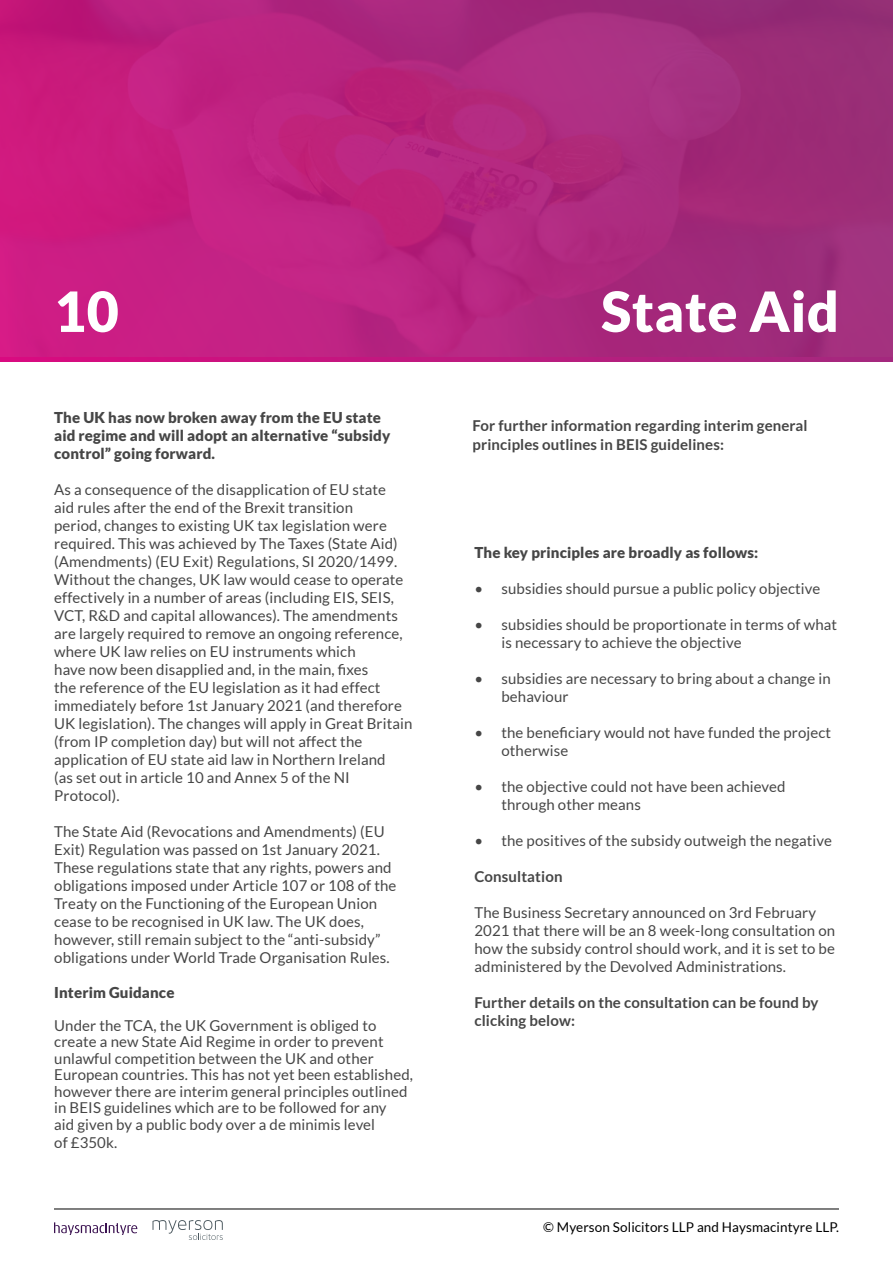
<style>
.page{position:relative;width:893px;height:1263px;background:#fff}
.page>*{position:absolute;margin:0;border:0;box-sizing:border-box;transform-origin:0 0}
.t1{font:900 55.5px "Lato";letter-spacing:.01em;color:#fff}
.t2{font:15px/18px "Lato";letter-spacing:.01em;color:#464646}
.t3{font:900 15px/18px "Lato";letter-spacing:.01em;color:#464646}
.t4{font:700 15px/18px "Lato";letter-spacing:.01em;color:#464646}
.t5{font:13.5px "Lato";letter-spacing:.01em;color:#000}
</style>
<div class="page">
<hr style="left:54px;top:1208px;width:785px;height:1px;background:#000">
<svg style="left:54px;top:1222px;width:83px;height:13px"></svg>
<svg style="left:152px;top:1220px;width:71px;height:20px"></svg>
<img style="left:0;top:0;width:892px;height:356px">
<h1 class="t1" style="left:54px;top:279px;width:66px">10</h1>
<h1 class="t1" style="left:601px;top:279px;width:239px">State Aid</h1>
<p class="t3" style="left:54px;top:409px;width:338px">The UK has now broken away from the EU state aid regime and will adopt an alternative “subsidy control” going forward.</p>
<p class="t2" style="left:54px;top:481px;width:360px">As a consequence of the disapplication of EU state<br>aid rules after the end of the Brexit transition<br>period, changes to existing UK tax legislation were required. This was achieved by The Taxes (State Aid) (Amendments) (EU Exit) Regulations, SI 2020/1499.<br>Without the changes, UK law would cease to operate effectively in a number of areas (including EIS, SEIS, VCT, R&amp;D and capital allowances). The amendments are largely required to remove an ongoing reference, where UK law relies on EU instruments which<br>have now been disapplied and, in the main, fixes<br>the reference of the EU legislation as it had effect immediately before 1st January 2021 (and therefore UK legislation). The changes will apply in Great Britain (from IP completion day) but will not affect the application of EU state aid law in Northern Ireland<br>(as set out in article 10 and Annex 5 of the NI Protocol).</p>
<p class="t2" style="left:54px;top:823px;width:344px">The State Aid (Revocations and Amendments) (EU Exit) Regulation was passed on 1st January 2021.<br>These regulations state that any rights, powers and obligations imposed under Article 107 or 108 of the Treaty on the Functioning of the European Union cease to be recognised in UK law. The UK does, however, still remain subject to the “anti-subsidy” obligations under World Trade Organisation Rules.</p>
<p class="t3" style="left:54px;top:983px;width:122px">Interim Guidance</p>
<p class="t2" style="left:54px;top:1017px;width:360px;line-height:16.5px">Under the TCA, the UK Government is obliged to create a new State Aid Regime in order to prevent unlawful competition between the UK and other European countries. This has not yet been established, however there are interim general principles outlined in BEIS guidelines which are to be followed for any<br>aid given by a public body over a de minimis level</p>
<p class="t2" style="left:54px;top:1133px;width:65px">of £350k.</p>
<p class="t4" style="left:472px;top:415px;width:337px;line-height:19.5px">For further information regarding interim general principles outlines in BEIS guidelines:</p>
<p class="t3" style="left:474px;top:543px;width:285px">The key principles are broadly as follows:</p>
<p class="t2" style="left:474px;top:580px;width:347px">• subsidies should pursue a public policy objective</p>
<p class="t2" style="left:501px;top:616px;width:337px;text-indent:-27px">• subsidies should be proportionate in terms of what is necessary to achieve the objective</p>
<p class="t2" style="left:501px;top:670px;width:331px;text-indent:-27px">• subsidies are necessary to bring about a change in behaviour</p>
<p class="t2" style="left:501px;top:724px;width:331px;text-indent:-27px">• the beneficiary would not have funded the project otherwise</p>
<p class="t2" style="left:501px;top:778px;width:286px;text-indent:-27px">• the objective could not have been achieved through other means</p>
<p class="t2" style="left:474px;top:832px;width:359px">• the positives of the subsidy outweigh the negative</p>
<p class="t4" style="left:474px;top:868px;width:90px">Consultation</p>
<p class="t2" style="left:474px;top:904px;width:362px">The Business Secretary announced on 3rd February 2021 that there will be an 8 week-long consultation on how the subsidy control should work, and it is set to be administered by the Devolved Administrations.</p>
<p class="t4" style="left:474px;top:994px;width:346px">Further details on the consultation can be found by clicking below:</p>
<p class="t5" style="left:543px;top:1220px;width:297px">© Myerson Solicitors LLP and Haysmacintyre LLP.</p>
</div>
